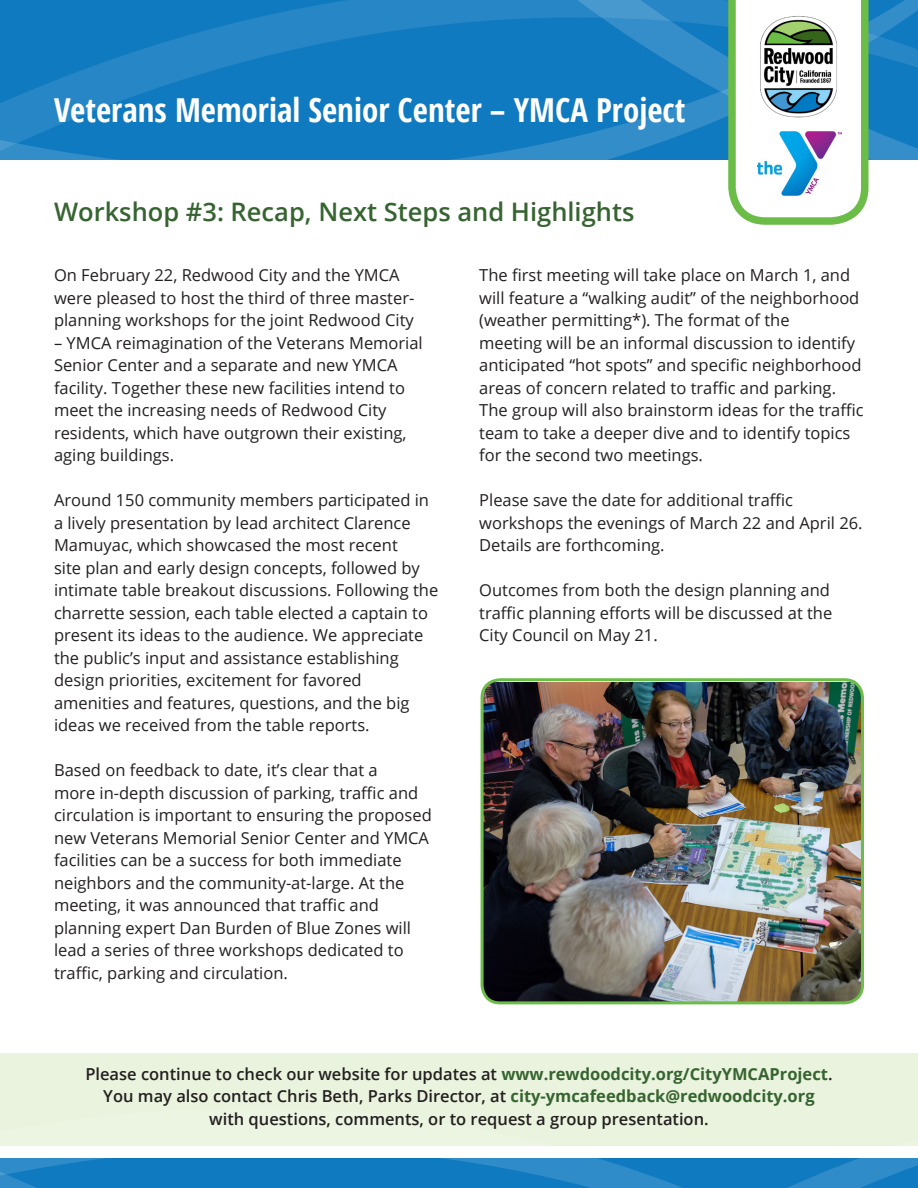
<style>
.page{position:relative;width:918px;height:1188px;background:#fff}
.page>*{position:absolute;margin:0;border:0;box-sizing:border-box;transform-origin:0 0}
.t1{font:700 condensed 33px "Open Sans";color:#fff}
.t2{font:600 25.5px "Open Sans";color:#366430}
.t3{font:16.5px/22.5px "Open Sans";color:#231f20}
.t4{font:600 16.5px "Open Sans";color:#231f20}
.s1{font-weight:700;color:#366430}
</style>
<div class="page">
<div style="left:0;top:1053px;width:918px;height:92px;background:#eaf3de"></div>
<svg style="left:0;top:1145px;width:298px;height:15px"></svg>
<svg style="left:298px;top:1145px;width:620px;height:15px"></svg>
<svg style="left:0;top:1160px;width:918px;height:28px;background:#177ec1"></svg>
<svg style="left:0;top:157px;width:309px;height:3px"></svg>
<svg style="left:309px;top:157px;width:609px;height:3px"></svg>
<svg style="left:0;top:0;width:918px;height:157px;background:#187ec2"></svg>
<svg style="left:728px;top:0;width:141px;height:225px"></svg>
<img style="left:758px;top:13px;width:80px;height:107px">
<img style="left:758px;top:132px;width:83px;height:63px">
<img style="left:482px;top:682px;width:380px;height:321px">
<div style="left:481px;top:678px;width:383px;height:326px;border:3px solid #6bbd47;border-radius:18px"></div>
<p class="t1" style="left:54px;top:87px;width:633px">Veterans Memorial Senior Center – YMCA Project</p>
<p class="t2" style="left:54px;top:194px;width:582px">Workshop #3: Recap, Next Steps and Highlights</p>
<p class="t3" style="left:54px;top:264px;width:362px">On February 22, Redwood City and the YMCA were pleased to host the third of three master&shy;planning workshops for the joint Redwood City</p>
<p class="t3" style="left:54px;top:331px;width:370px">– YMCA reimagination of the Veterans Memorial Senior Center and a separate and new YMCA facility. Together these new facilities intend to meet the increasing needs of Redwood City residents, which have outgrown their existing, aging buildings.</p>
<p class="t3" style="left:54px;top:489px;width:386px">Around 150 community members participated in a lively presentation by lead architect Clarence Mamuyac, which showcased the most recent<br>site plan and early design concepts, followed by intimate table breakout discussions. Following the charrette session, each table elected a captain to present its ideas to the audience. We appreciate the public’s input and assistance establishing design priorities, excitement for favored amenities and features, questions, and the big ideas we received from the table reports.</p>
<p class="t3" style="left:54px;top:759px;width:379px">Based on feedback to date, it’s clear that a<br>more in-depth discussion of parking, traffic and circulation is important to ensuring the proposed new Veterans Memorial Senior Center and YMCA facilities can be a success for both immediate neighbors and the community-at-large. At the meeting, it was announced that traffic and planning expert Dan Burden of Blue Zones will lead a series of three workshops dedicated to traffic, parking and circulation.</p>
<p class="t3" style="left:479px;top:264px;width:386px">The first meeting will take place on March 1, and will feature a “walking audit” of the neighborhood (weather permitting*). The format of the<br>meeting will be an informal discussion to identify anticipated “hot spots” and specific neighborhood areas of concern related to traffic and parking.<br>The group will also brainstorm ideas for the traffic team to take a deeper dive and to identify topics for the second two meetings.</p>
<p class="t3" style="left:479px;top:489px;width:385px">Please save the date for additional traffic workshops the evenings of March 22 and April 26.<br>Details are forthcoming.</p>
<p class="t3" style="left:479px;top:579px;width:355px">Outcomes from both the design planning and traffic planning efforts will be discussed at the<br>City Council on May 21.</p>
<p class="t4" style="left:85px;top:1063px;width:749px">Please continue to check our website for updates at <span class="s1">www.rewdoodcity.org/CityYMCAProject</span>.</p>
<p class="t4" style="left:103px;top:1085px;width:713px">You may also contact Chris Beth, Parks Director, at <span class="s1">city-ymcafeedback@redwoodcity.org</span></p>
<p class="t4" style="left:209px;top:1108px;width:501px">with questions, comments, or to request a group presentation.</p>
</div>
